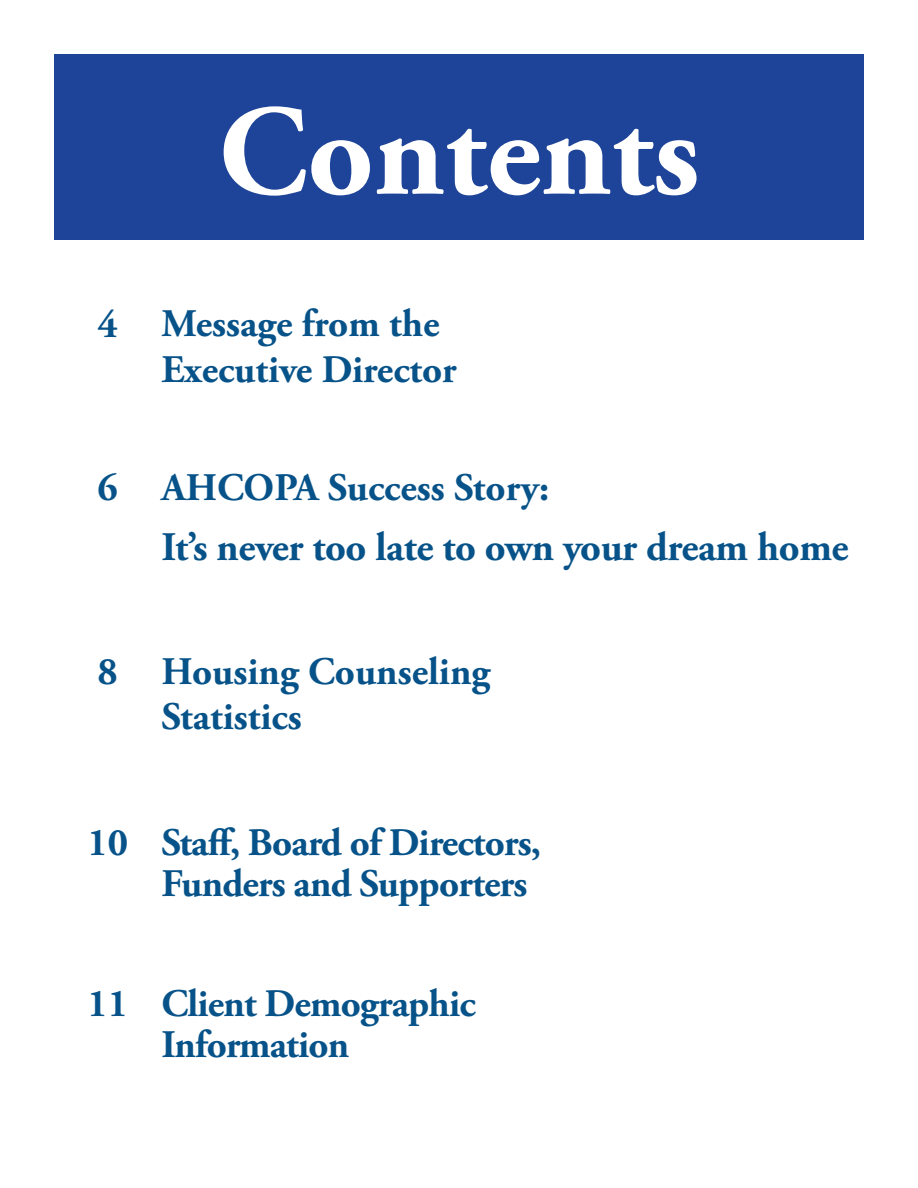
<style>
.page{position:relative;width:918px;height:1188px;background:#fff}
.page>*{position:absolute;margin:0;border:0;box-sizing:border-box;transform-origin:0 0}
.t1{font:700 129px "Adobe Garamond Pro";color:#fff}
.t2{font:700 40.5px "Adobe Garamond Pro";letter-spacing:-.01em;color:#075389}
.t3{font:700 39px "Adobe Garamond Pro";letter-spacing:-.02em;color:#075389}
.t4{font:700 39px "Adobe Garamond Pro";color:#075389}
</style>
<div class="page">
<div style="left:54px;top:54px;width:810px;height:186px;background:#1e4499"></div>
<p class="t1" style="left:218px;top:78px;width:483px">Contents</p>
<p class="t3" style="left:98px;top:302px;width:22px">4</p>
<p class="t4" style="left:161px;top:301px;width:280px">Message from the</p>
<p class="t4" style="left:161px;top:347px;width:297px">Executive Director</p>
<p class="t3" style="left:98px;top:465px;width:22px">6</p>
<p class="t4" style="left:161px;top:465px;width:389px">AHCOPA Success Story:</p>
<p class="t2" style="left:161px;top:524px;width:689px">It’s never too late to own your dream home</p>
<p class="t3" style="left:98px;top:649px;width:22px">8</p>
<p class="t4" style="left:161px;top:649px;width:330px">Housing Counseling</p>
<p class="t4" style="left:161px;top:694px;width:142px">Statistics</p>
<p class="t3" style="left:87px;top:820px;width:42px">10</p>
<p class="t3" style="left:87px;top:981px;width:42px">11</p>
<p class="t3" style="left:161px;top:820px;width:381px">Staff, Board of Directors,</p>
<p class="t3" style="left:161px;top:861px;width:368px">Funders and Supporters</p>
<p class="t3" style="left:161px;top:981px;width:316px">Client Demographic</p>
<p class="t3" style="left:161px;top:1022px;width:189px">Information</p>
</div>
